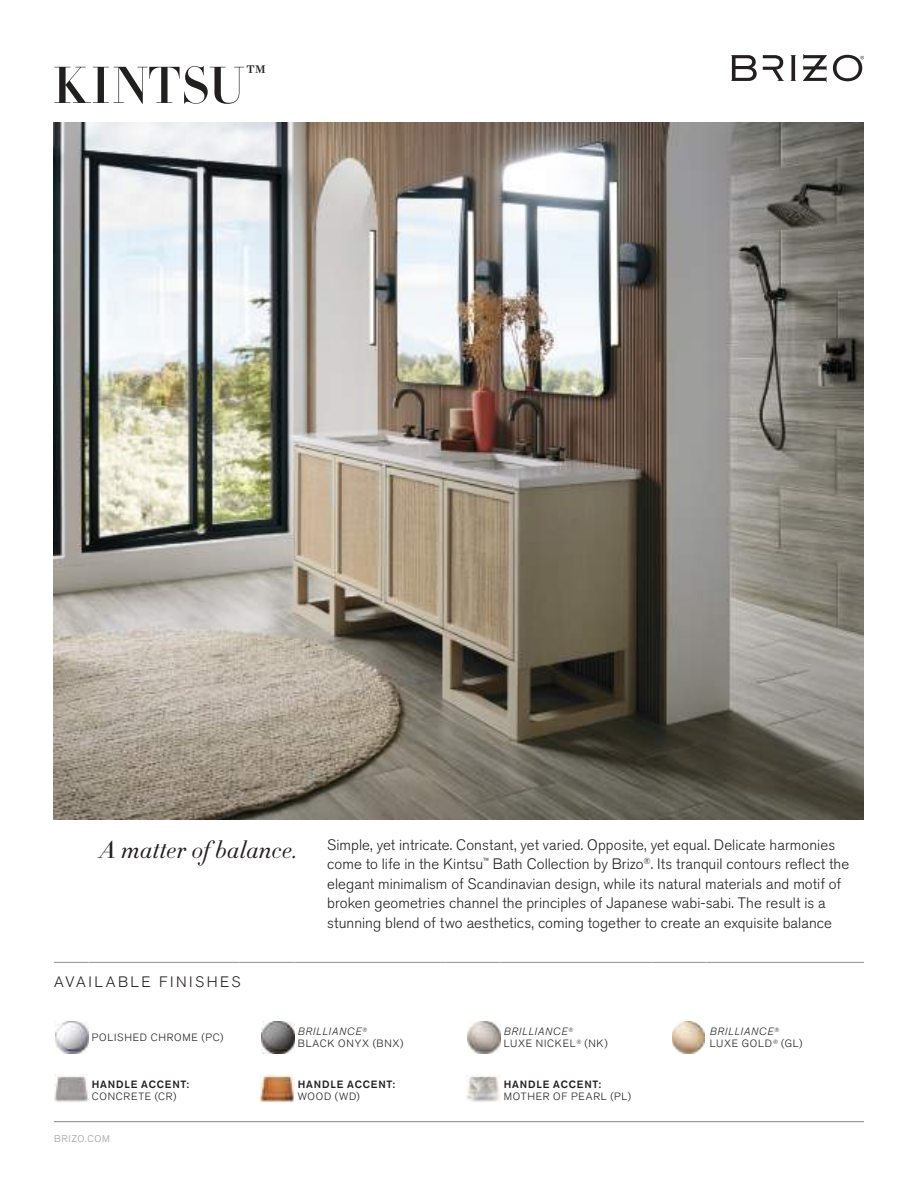
<style>
.page{position:relative;width:918px;height:1188px;background:#fff}
.page>*{position:absolute;margin:0;border:0;box-sizing:border-box;transform-origin:0 0}
.t1{font:500 51px "HTF Didot M24";letter-spacing:.01em;color:#241f1f}
.t2{font:italic 300 24px "HTF Didot L11";letter-spacing:.015em;color:#241f1f}
.t3{font:300 15px/19.5px "Akzidenz Grotesk Std";letter-spacing:.005em;color:#241f1f}
.t4{font:300 15px "Akzidenz Grotesk Std";letter-spacing:.17em;color:#241f1f}
.t5{font:300 10.5px/12px "Akzidenz Grotesk Std";letter-spacing:.075em;color:#241f1f}
.t6{font:500 10.5px "Akzidenz Grotesk Std";letter-spacing:.08em;color:#241f1f}
.t7{font:300 9.75px "Akzidenz Grotesk Std";letter-spacing:.075em;color:#9e9ca0}
.s1{font-size:44.55px}
.s2{font-style:italic}
</style>
<div class="page">
<svg style="left:731px;top:55px;width:26px;height:26px"></svg>
<svg style="left:791px;top:55px;width:5px;height:26px"></svg>
<svg style="left:803px;top:54px;width:24px;height:28px"></svg>
<svg style="left:763px;top:55px;width:21px;height:26px"></svg>
<svg style="left:833px;top:55px;width:31px;height:26px"></svg>
<hr style="left:54px;top:1121px;width:810px;height:1px;background:#969698">
<img style="left:54px;top:122px;width:810px;height:698px">
<hr style="left:54px;top:962px;width:35px;height:1px;background:#9e9ca0">
<hr style="left:89px;top:962px;width:151px;height:1px;background:#9e9ca0">
<svg style="left:240px;top:962px;width:20px;height:1px"></svg>
<hr style="left:260px;top:962px;width:35px;height:1px;background:#9e9ca0">
<hr style="left:295px;top:962px;width:151px;height:1px;background:#9e9ca0">
<svg style="left:446px;top:962px;width:20px;height:1px"></svg>
<hr style="left:466px;top:962px;width:35px;height:1px;background:#9e9ca0">
<hr style="left:501px;top:962px;width:151px;height:1px;background:#9e9ca0">
<svg style="left:652px;top:962px;width:20px;height:1px"></svg>
<hr style="left:672px;top:962px;width:35px;height:1px;background:#9e9ca0">
<hr style="left:707px;top:962px;width:157px;height:1px;background:#9e9ca0">
<img style="left:55px;top:1022px;width:33px;height:31px">
<img style="left:261px;top:1022px;width:33px;height:31px">
<img style="left:467px;top:1021px;width:33px;height:33px">
<img style="left:672px;top:1022px;width:33px;height:31px">
<img style="left:54px;top:1074px;width:35px;height:28px">
<img style="left:260px;top:1074px;width:35px;height:28px">
<img style="left:466px;top:1074px;width:35px;height:28px">
<h1 class="t1" style="left:52px;top:48px;width:215px">KINTSU<span class="s1">™</span></h1>
<h2 class="t2" style="left:101px;top:832px;width:198px">A matter of balance.</h2>
<p class="t3" style="left:327px;top:835px;width:524px">Simple, yet intricate. Constant, yet varied. Opposite, yet equal. Delicate harmonies come to life in the Kintsu<sup>™</sup> Bath Collection by Brizo<sup>®</sup>. Its tranquil contours reflect the elegant minimalism of Scandinavian design, while its natural materials and motif of broken geometries channel the principles of Japanese wabi-sabi. The result is a stunning blend of two aesthetics, coming together to create an exquisite balance</p>
<p class="t4" style="left:54px;top:974px;width:188px">AVAILABLE FINISHES</p>
<p class="t5" style="left:92px;top:1032px;width:133px">POLISHED CHROME (PC)</p>
<p class="t5" style="left:298px;top:1026px;width:107px"><span class="s2">BRILLIANCE</span><sup>®<br></sup>BLACK ONYX (BNX)</p>
<p class="t5" style="left:504px;top:1026px;width:105px"><span class="s2">BRILLIANCE</span><sup>®<br></sup>LUXE NICKEL<sup>®</sup> (NK)</p>
<p class="t5" style="left:710px;top:1026px;width:94px"><span class="s2">BRILLIANCE</span><sup>®<br></sup>LUXE GOLD<sup>®</sup> (GL)</p>
<p class="t6" style="left:92px;top:1077px;width:99px">HANDLE ACCENT:</p>
<p class="t5" style="left:92px;top:1090px;width:86px">CONCRETE (CR)</p>
<p class="t6" style="left:298px;top:1077px;width:99px">HANDLE ACCENT:</p>
<p class="t5" style="left:298px;top:1090px;width:63px">WOOD (WD)</p>
<p class="t6" style="left:504px;top:1077px;width:99px">HANDLE ACCENT:</p>
<p class="t5" style="left:504px;top:1090px;width:129px">MOTHER OF PEARL (PL)</p>
<p class="t7" style="left:54px;top:1133px;width:57px">BRIZO.COM</p>
</div>
